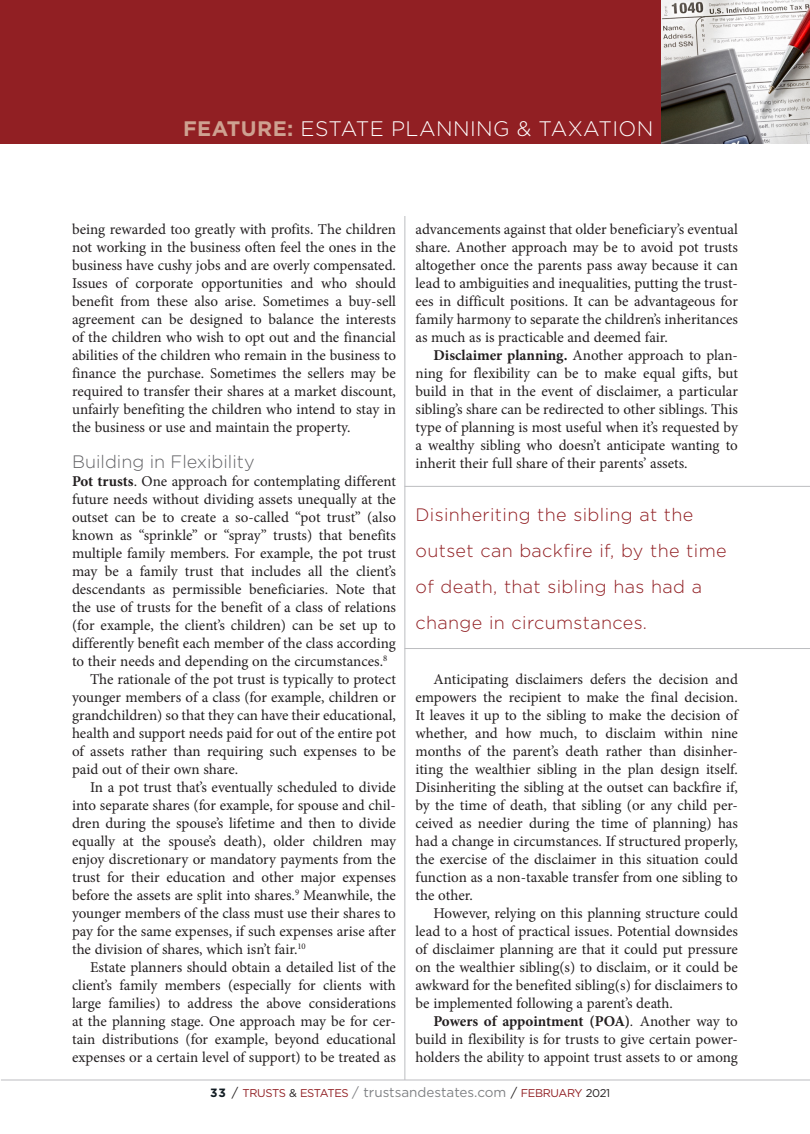
<style>
.page{position:relative;width:810px;height:1134px;background:#fff}
.page>*{position:absolute;margin:0;border:0;box-sizing:border-box;transform-origin:0 0}
.t1{font:300 21px "Gotham";letter-spacing:.02em;color:#fff}
.Callout{font:300 18px/36px "Gotham";letter-spacing:.02em;color:#911f23}
.SUBHEAD{font:300 18px "Gotham";color:#636366}
.BODY{font:15px/18px "Minion Pro";color:#231f20;text-align:justify}
.BODY_no_indent{font:15px/18px "Minion Pro";color:#231f20;text-align:justify}
.t2{font:11.25px "Gotham";letter-spacing:-.03em;color:#911f23}
.s1{font-weight:700;color:#cea191}
.s2{font-weight:700}
.s3{font-style:italic}
.s4{font-weight:700;font-size:12px;color:#101a21}
.s5{font-size:12.75px;color:#231f20}
.s6{color:#231f20}
.s7{font-size:13.5px;color:#808285}
</style>
<div class="page">
<hr style="left:1px;top:1080px;width:809px;height:1px;background:#bcbdc0">
<hr style="left:405px;top:216px;width:1px;height:864px;background:#bcbdc0">
<hr style="left:405px;top:648px;width:405px;height:1px;background:#bcbdc0">
<hr style="left:405px;top:486px;width:405px;height:1px;background:#bcbdc0">
<div style="left:0;top:0;width:810px;height:144px;background:#911f23"></div>
<img style="left:661px;top:0;width:149px;height:144px">
<h1 class="t1" style="left:183px;top:115px;width:472px"><span class="s1">FEATURE:</span> ESTATE PLANNING &amp; TAXATION</h1>
<p class="BODY" style="left:72px;top:220px;width:326px">being rewarded too greatly with profits. The children not working in the business often feel the ones in the business have cushy jobs and are overly compensated.<br>Issues of corporate opportunities and who should benefit from these also arise. Sometimes a buy-sell agreement can be designed to balance the interests of the children who wish to opt out and the financial abilities of the children who remain in the business to finance the purchase. Sometimes the sellers may be required to transfer their shares at a market discount, unfairly benefiting the children who intend to stay in the business or use and maintain the property.</p>
<p class="SUBHEAD" style="left:72px;top:450px;width:184px">Building in Flexibility</p>
<p class="BODY_no_indent" style="left:72px;top:472px;width:325px"><span class="s2">Pot trusts</span>. One approach for contemplating different future needs without dividing assets unequally at the outset can be to create a so-called “pot trust” (also known as “sprinkle” or “spray” trusts) that benefits multiple family members. For example, the pot trust may be a family trust that includes all the client’s descendants as permissible beneficiaries. Note that the use of trusts for the benefit of a class of relations (for example, the client’s children) can be set up to differently benefit each member of the class according to their needs and depending on the circumstances.<sup>8</sup></p>
<p class="BODY" style="left:72px;top:670px;width:325px;text-indent:18px">The rationale of the pot trust is typically to protect younger members of a class (for example, children or grandchildren) so that they can have their educational, health and support needs paid for out of the entire pot of assets rather than requiring such expenses to be paid out of their own share.</p>
<p class="BODY" style="left:72px;top:778px;width:325px;text-indent:18px">In a pot trust that’s eventually scheduled to divide into separate shares (for example, for spouse and chil&shy;dren during the spouse’s lifetime and then to divide equally at the spouse’s death), older children may enjoy discretionary or mandatory payments from the trust for their education and other major expenses before the assets are split into shares.<sup>9</sup> Meanwhile, the younger members of the class must use their shares to pay for the same expenses, if such expenses arise after the division of shares, which isn’t fair.<sup>10</sup></p>
<p class="BODY" style="left:72px;top:958px;width:325px;text-indent:18px">Estate planners should obtain a detailed list of the client’s family members (especially for clients with large families) to address the above considerations at the planning stage. One approach may be for cer&shy;tain distributions (for example, beyond educational expenses or a certain level of support) to be treated as</p>
<p class="BODY" style="left:416px;top:220px;width:324px">advancements against that older beneficiary’s eventual share. Another approach may be to avoid pot trusts altogether once the parents pass away because it can lead to ambiguities and inequalities, putting the trust&shy;ees in difficult positions. It can be advantageous for family harmony to separate the children’s inheritances as much as is practicable and deemed fair.</p>
<p class="BODY" style="left:416px;top:346px;width:324px;text-indent:18px"><span class="s2">Disclaimer planning.</span> Another approach to plan&shy;ning for flexibility can be to make equal gifts, but build in that in the event of disclaimer, a particular sibling’s share can be redirected to other siblings. This type of planning is most useful when it’s requested by a wealthy sibling who doesn’t anticipate wanting to inherit their full share of their parents’ assets.</p>
<p class="Callout" style="left:416px;top:496px;width:313px">Disinheriting the sibling at the outset can backfire if, by the time of death, that sibling has had a change in circumstances.</p>
<p class="BODY" style="left:416px;top:670px;width:324px;text-indent:18px">Anticipating disclaimers defers the decision and empowers the recipient to make the final decision.<br>It leaves it up to the sibling to make the decision of whether, and how much, to disclaim within nine months of the parent’s death rather than disinher&shy;iting the wealthier sibling in the plan design itself.<br>Disinheriting the sibling at the outset can backfire if, by the time of death, that sibling (or any child per&shy;ceived as needier during the time of planning) has had a change in circumstances. If structured properly, the exercise of the disclaimer in this situation could function as a non-taxable transfer from one sibling to the other.</p>
<p class="BODY" style="left:416px;top:904px;width:324px;text-indent:18px">However, relying on this planning structure could lead to a host of practical issues. Potential downsides of disclaimer planning are that it could put pressure on the wealthier sibling(s) to disclaim, or it could be awkward for the benefited sibling(s) for disclaimers to be implemented following a parent’s death.</p>
<p class="BODY" style="left:416px;top:1012px;width:324px;text-indent:18px"><span class="s2">Powers of appointment (POA)</span><span class="s3">.</span> Another way to build in flexibility is for trusts to give certain power&shy;holders the ability to appoint trust assets to or among</p>
<p class="t2" style="left:210px;top:1086px;width:401px"><span class="s4">33</span> <span class="s5">/</span> TRUSTS <span class="s6">&amp;</span> ESTATES <span class="s7">/ trustsandestates.com</span> <span class="s5">/</span> FEBRUARY <span class="s6">2021</span></p>
</div>
